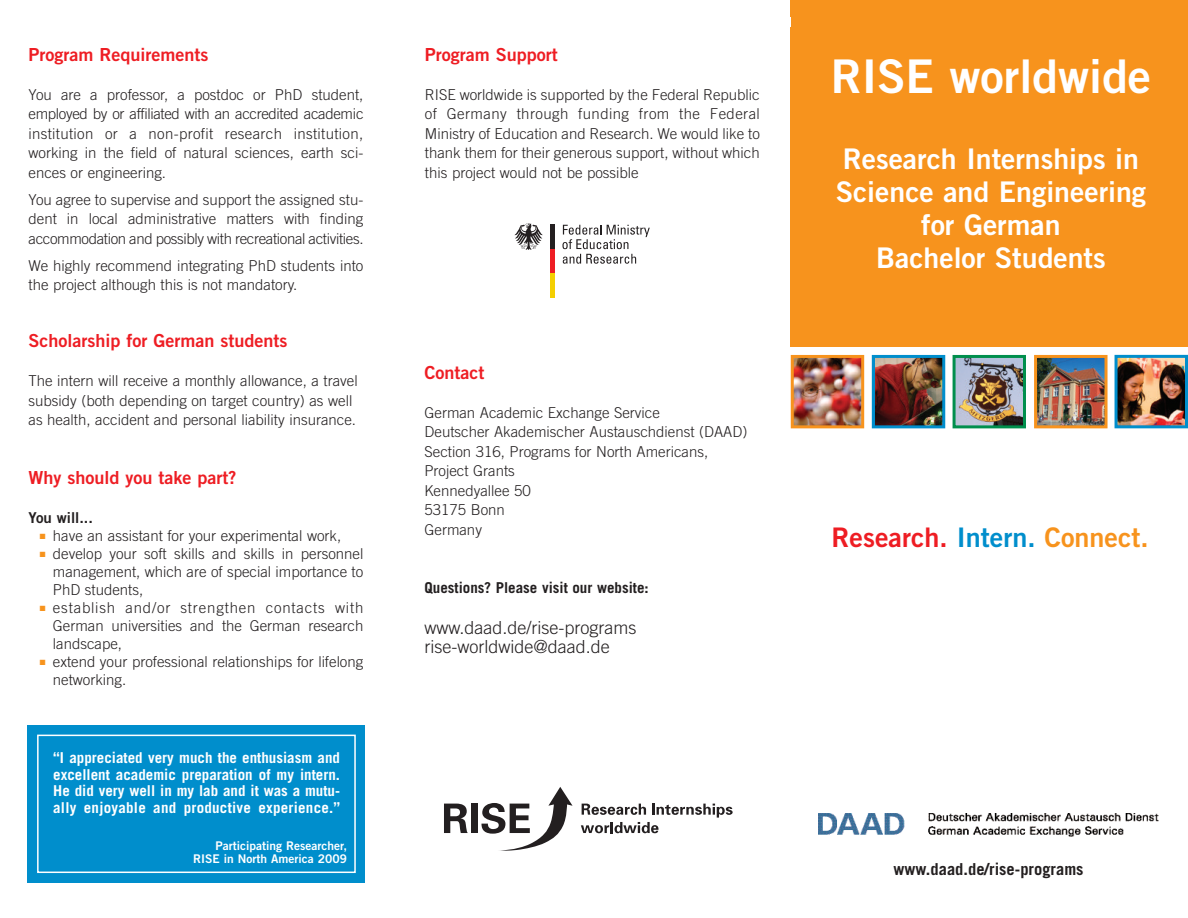
<style>
.page{position:relative;width:1188px;height:918px;background:#fff}
.page>*{position:absolute;margin:0;border:0;box-sizing:border-box;transform-origin:0 0}
.t1{font:46.5px "Trade Gothic Bold Two";color:#fff}
.t2{font:28.5px/33px "Trade Gothic Bold Two";color:#fff;text-align:center}
.t3{font:27px "Trade Gothic Bold Two";color:#ee1d23}
.t4{font:18px "Trade Gothic Bold Two";color:#ee1d23}
.t5{font:300 18px/19.5px "Trade Gothic";color:#231f20}
.t6{font:700 16.5px "Trade Gothic";color:#231f20}
.t7{font:300 15px/19.5px "Trade Gothic";color:#231f20;text-align:justify}
.t8{font:700 15px/16.5px "Trade Gothic";letter-spacing:.015em;color:#fff;text-align:justify}
.t9{font:700 15px "Trade Gothic";color:#231f20}
.t10{font:15px "Trade Gothic Bold Two";color:#231f20}
.t11{font:12px/13.5px "Trade Gothic Bold Two";color:#fff;text-align:right}
.s1{color:#f7931d}
.s2{color:#008ecc}
</style>
<div class="page">
<div style="left:791px;top:0;width:397px;height:347px;background:#f7931d"></div>
<img style="left:818px;top:813px;width:340px;height:24px">
<img style="left:1119px;top:359px;width:65px;height:65px">
<div style="left:1115px;top:355px;width:73px;height:73px;border:3px solid #008ecc"></div>
<svg style="left:444px;top:804px;width:24px;height:29px"></svg>
<div style="left:471px;top:804px;width:7px;height:29px;background:#231f20"></div>
<svg style="left:481px;top:787px;width:92px;height:64px"></svg>
<svg style="left:581px;top:804px;width:152px;height:29px"></svg>
<img style="left:1038px;top:359px;width:66px;height:65px">
<div style="left:1034px;top:355px;width:74px;height:73px;border:3px solid #f7931d"></div>
<img style="left:795px;top:359px;width:65px;height:65px">
<div style="left:791px;top:355px;width:73px;height:73px;border:3px solid #f7931d"></div>
<img style="left:876px;top:359px;width:65px;height:65px">
<div style="left:872px;top:355px;width:73px;height:73px;border:3px solid #008ecc"></div>
<img style="left:957px;top:359px;width:65px;height:65px">
<div style="left:953px;top:355px;width:73px;height:73px;border:3px solid #008f4d"></div>
<div style="left:27px;top:725px;width:337px;height:158px;background:#008ecc"></div>
<div style="left:37px;top:735px;width:319px;height:138px;border:2px solid #fff"></div>
<hr style="left:550px;top:249px;width:4px;height:24px;background:#ee1d23">
<hr style="left:550px;top:273px;width:4px;height:24px;background:#f4cf02">
<hr style="left:550px;top:225px;width:4px;height:24px;background:#231f20">
<svg style="left:514px;top:224px;width:29px;height:26px"></svg>
<svg style="left:562px;top:225px;width:88px;height:39px"></svg>
<p class="t4" style="left:28px;top:48px;width:182px">Program Requirements</p>
<p class="t7" style="left:28px;top:86px;width:337px">You are a professor, a postdoc or PhD student, employed by or affiliated with an accredited academic institution or a non-profit research institution, working in the field of natural sciences, earth sci&shy;ences or engineering.</p>
<p class="t7" style="left:28px;top:191px;width:337px">You agree to supervise and support the assigned stu&shy;dent in local administrative matters with finding accommodation and possibly with recreational activities.</p>
<p class="t7" style="left:28px;top:257px;width:336px">We highly recommend integrating PhD students into the project although this is not mandatory.</p>
<p class="t4" style="left:28px;top:334px;width:261px">Scholarship for German students</p>
<p class="t7" style="left:28px;top:372px;width:331px;text-align:left">The intern will receive a monthly allowance, a travel subsidy (both depending on target country) as well as health, accident and personal liability insurance.</p>
<p class="t4" style="left:28px;top:471px;width:210px">Why should you take part?</p>
<p class="t10" style="left:28px;top:512px;width:66px">You will...</p>
<p class="t7" style="left:40px;top:527px;width:303px"><span class="s1">■</span> have an assistant for your experimental work,</p>
<p class="t7" style="left:53px;top:546px;width:312px;line-height:18px;text-indent:-13px"><span class="s1">■</span> develop your soft skills and skills in personnel management, which are of special importance to PhD students,</p>
<p class="t7" style="left:53px;top:600px;width:312px;line-height:18px;text-indent:-13px"><span class="s1">■</span> establish and/or strengthen contacts with German universities and the German research landscape,</p>
<p class="t7" style="left:53px;top:654px;width:312px;line-height:18px;text-indent:-13px"><span class="s1">■</span> extend your professional relationships for lifelong networking.</p>
<p class="t8" style="left:53px;top:751px;width:289px">“I appreciated very much the enthusiasm and excellent academic preparation of my intern.<br>He did very well in my lab and it was a mutu&shy;ally enjoyable and productive experience.”</p>
<p class="t11" style="left:193px;top:840px;width:156px">Participating Researcher,<br>RISE in North America 2009</p>
<p class="t4" style="left:425px;top:48px;width:135px">Program Support</p>
<p class="t7" style="left:425px;top:86px;width:337px">RISE worldwide is supported by the Federal Republic of Germany through funding from the Federal Ministry of Education and Research. We would like to thank them for their generous support, without which this project would not be possible</p>
<p class="t4" style="left:424px;top:366px;width:61px">Contact</p>
<p class="t7" style="left:424px;top:404px;width:324px;text-align:left">German Academic Exchange Service<br>Deutscher Akademischer Austauschdienst (DAAD)<br>Section 316, Programs for North Americans,<br>Project Grants<br>Kennedyallee 50<br>53175 Bonn<br>Germany</p>
<p class="t9" style="left:424px;top:582px;width:226px">Questions? Please visit our website:</p>
<p class="t5" style="left:424px;top:619px;width:214px">www.daad.de/rise-programs rise-worldwide@daad.de</p>
<h1 class="t1" style="left:831px;top:59px;width:322px">RISE worldwide</h1>
<h2 class="t2" style="left:836px;top:145px;width:312px">Research Internships in<br>Science and Engineering for German<br>Bachelor Students</h2>
<h3 class="t3" style="left:832px;top:528px;width:319px">Research. <span class="s2">Intern.</span> <span class="s1">Connect.</span></h3>
<p class="t6" style="left:894px;top:863px;width:192px">www.daad.de/rise-programs</p>
</div>
